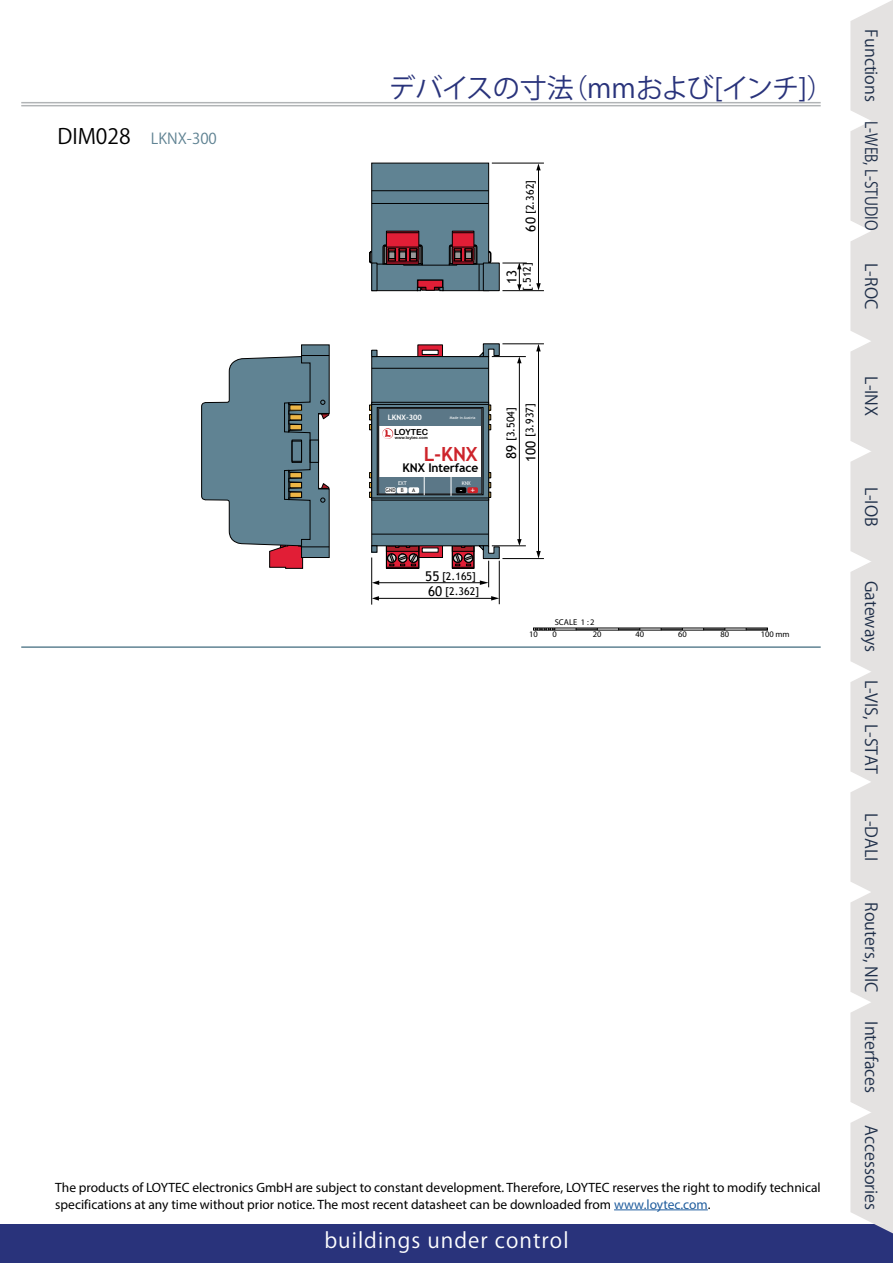
<style>
.page{position:relative;width:893px;height:1263px;background:#fff}
.page>*{position:absolute;margin:0;border:0;box-sizing:border-box;transform-origin:0 0}
.Title__Device__-_TOC{font:27px "Koz Go Pro";letter-spacing:-.02em;color:#29337b}
.t1{font:21px "Koz Go Pro";letter-spacing:.05em;color:#fff}
.Dimensions_DIM{font:21px "Koz Go Pro";color:#000}
.t2{font:700 19.5px "Trebuchet MS";color:#cd242b}
.t3{font:16.5px "Koz Go Pro";color:#1f2f49}
.Dimensions_List_of_P{font:15px "Koz Go Pro";color:#608393}
.t4{font:13.5px/16.2px "Myriad Pro";color:#000}
.t5{font:13.5px/19px "Trebuchet MS";color:#000}
.t6{font:700 12px "Trebuchet MS";letter-spacing:-.01em;color:#000}
.t7{font:10.65px/15.6px "Trebuchet MS";color:#000}
.t8{font:9px "Trebuchet MS";color:#fff}
.t9{font:8.55px "Myriad";color:#000}
.t10{font:8.4px "Arial Rounded MT Bold";color:#000}
.t11{font:700 7.5px "Trebuchet MS";letter-spacing:-.005em;color:#fff}
.t12{font:5.25px "Trebuchet MS";letter-spacing:-.01em;color:#fff}
.t13{font:5.25px "Trebuchet MS";color:#000}
.t14{font:4.05px "Arial Rounded MT Bold";color:#000}
.t15{font:3.75px "Trebuchet MS";letter-spacing:-.005em;color:#fff}
.s1{color:#215e9e}
</style>
<div class="page">
<div style="left:0;top:1225px;width:893px;height:38px;background:#29337b"></div>
<hr style="left:21px;top:102px;width:800px;height:1px;background:#b1b4b6">
<hr style="left:21px;top:105px;width:800px;height:1px;background:#b1b4b6">
<svg style="left:850px;top:0;width:43px;height:1234px;background:#e4e2e2"></svg>
<hr style="left:21px;top:646px;width:800px;height:2px;background:#608393">
<svg style="left:417px;top:344px;width:26px;height:12px"></svg>
<svg style="left:388px;top:566px;width:29px;height:1px"></svg>
<svg style="left:388px;top:546px;width:55px;height:20px"></svg>
<div style="left:386px;top:528px;width:33px;height:41px;border:1px solid #000"></div>
<svg style="left:369px;top:472px;width:2px;height:25px"></svg>
<svg style="left:369px;top:405px;width:2px;height:25px"></svg>
<svg style="left:489px;top:472px;width:2px;height:25px"></svg>
<svg style="left:489px;top:405px;width:2px;height:25px"></svg>
<div style="left:372px;top:357px;width:117px;height:189px;background:#608393"></div>
<div style="left:371px;top:356px;width:118px;height:190px;border:1px solid #000"></div>
<svg style="left:373px;top:407px;width:114px;height:91px"></svg>
<div style="left:371px;top:402px;width:118px;height:98px;border:1px solid #000"></div>
<div style="left:377px;top:407px;width:106px;height:88px;border:1px solid #000"></div>
<hr style="left:372px;top:368px;width:117px;height:1px;background:#000">
<hr style="left:372px;top:534px;width:117px;height:1px;background:#000">
<hr style="left:372px;top:404px;width:117px;height:1px;background:#000">
<hr style="left:372px;top:498px;width:117px;height:1px;background:#000">
<div style="left:371px;top:350px;width:6px;height:7px;border:1px solid #000"></div>
<div style="left:371px;top:545px;width:6px;height:8px;border:1px solid #000"></div>
<svg style="left:478px;top:343px;width:22px;height:15px"></svg>
<svg style="left:201px;top:344px;width:129px;height:225px"></svg>
<div style="left:290px;top:473px;width:12px;height:5px;background:#edb646"></div>
<div style="left:290px;top:472px;width:12px;height:6px;border:1px solid #000"></div>
<div style="left:290px;top:492px;width:12px;height:5px;background:#edb646"></div>
<div style="left:290px;top:482px;width:12px;height:6px;background:#edb646"></div>
<div style="left:290px;top:482px;width:12px;height:6px;border:1px solid #000"></div>
<div style="left:290px;top:424px;width:12px;height:6px;background:#edb646"></div>
<div style="left:290px;top:424px;width:12px;height:6px;border:1px solid #000"></div>
<div style="left:290px;top:405px;width:12px;height:5px;background:#edb646"></div>
<div style="left:290px;top:415px;width:12px;height:5px;background:#edb646"></div>
<div style="left:290px;top:414px;width:12px;height:6px;border:1px solid #000"></div>
<div style="left:379px;top:408px;width:103px;height:86px;background:#fff"></div>
<div style="left:379px;top:408px;width:103px;height:18px;background:#5b7787"></div>
<div style="left:379px;top:478px;width:103px;height:16px;background:#5b7787"></div>
<svg style="left:382px;top:428px;width:11px;height:11px"></svg>
<div style="left:378px;top:408px;width:104px;height:86px;border:1px solid #221f20"></div>
<div style="left:385px;top:487px;width:11px;height:6px;background:#fff;border-radius:2px"></div>
<div style="left:397px;top:487px;width:10px;height:6px;background:#fff;border-radius:2px"></div>
<div style="left:408px;top:487px;width:11px;height:6px;background:#fff;border-radius:2px"></div>
<div style="left:456px;top:487px;width:10px;height:6px;background:#000;border-radius:2px"></div>
<div style="left:467px;top:487px;width:11px;height:6px;background:#cd242b;border-radius:2px"></div>
<svg style="left:451px;top:477px;width:1px;height:19px"></svg>
<svg style="left:424px;top:477px;width:1px;height:18px"></svg>
<div style="left:483px;top:263px;width:16px;height:28px;background:#618393"></div>
<div style="left:483px;top:263px;width:17px;height:28px;border:1px solid #000"></div>
<svg style="left:369px;top:162px;width:122px;height:129px;background:#636f7d"></svg>
<hr style="left:371px;top:557px;width:1px;height:48px;background:#000">
<hr style="left:492px;top:356px;width:34px;height:1px;background:#000">
<hr style="left:502px;top:558px;width:42px;height:1px;background:#000">
<hr style="left:502px;top:344px;width:42px;height:1px;background:#000">
<hr style="left:502px;top:290px;width:42px;height:1px;background:#000">
<hr style="left:492px;top:163px;width:52px;height:1px;background:#000">
<hr style="left:492px;top:545px;width:34px;height:1px;background:#000">
<hr style="left:377px;top:582px;width:106px;height:1px;background:#000">
<svg style="left:452px;top:538px;width:48px;height:49px"></svg>
<svg style="left:372px;top:580px;width:7px;height:5px"></svg>
<hr style="left:519px;top:362px;width:1px;height:178px;background:#000">
<svg style="left:517px;top:357px;width:5px;height:6px"></svg>
<svg style="left:517px;top:539px;width:5px;height:7px"></svg>
<hr style="left:538px;top:350px;width:1px;height:202px;background:#000">
<svg style="left:536px;top:344px;width:5px;height:7px"></svg>
<svg style="left:536px;top:551px;width:5px;height:8px"></svg>
<hr style="left:538px;top:167px;width:1px;height:120px;background:#000">
<svg style="left:536px;top:163px;width:5px;height:7px"></svg>
<svg style="left:536px;top:283px;width:5px;height:7px"></svg>
<hr style="left:378px;top:598px;width:114px;height:1px;background:#000">
<svg style="left:491px;top:596px;width:8px;height:4px"></svg>
<svg style="left:372px;top:596px;width:7px;height:5px"></svg>
<hr style="left:499px;top:561px;width:1px;height:43px;background:#000">
<svg style="left:502px;top:263px;width:25px;height:28px"></svg>
<svg style="left:576px;top:628px;width:22px;height:2px"></svg>
<svg style="left:618px;top:628px;width:22px;height:2px"></svg>
<svg style="left:661px;top:628px;width:22px;height:2px"></svg>
<svg style="left:703px;top:628px;width:22px;height:2px"></svg>
<svg style="left:746px;top:628px;width:22px;height:2px"></svg>
<svg style="left:535px;top:628px;width:20px;height:2px"></svg>
<hr style="left:614px;top:1209px;width:94px;height:1px;background:#215e9e">
<p class="Dimensions_DIM" style="left:57px;top:123px;width:75px">DIM028</p>
<p class="Dimensions_List_of_P" style="left:151px;top:129px;width:67px">LKNX‑300</p>
<p class="Title__Device__-_TOC" style="left:388px;top:71px;width:447px">デバイスの寸法（mmおよび[インチ]）</p>
<p class="t7" style="left:522px;top:214px;width:35px;rotate:-90deg">[2.362]</p>
<p class="t5" style="left:521px;top:231px;width:16px;rotate:-90deg">60</p>
<p class="t5" style="left:502px;top:284px;width:16px;rotate:-90deg">13</p>
<p class="t7" style="left:519px;top:291px;width:30px;rotate:-90deg">[.512]</p>
<p class="t11" style="left:388px;top:412px;width:36px">LKNX-300</p>
<p class="t15" style="left:450px;top:415px;width:27px">Made in Austria</p>
<p class="t2" style="left:424px;top:441px;width:55px">L-KNX</p>
<p class="t12" style="left:398px;top:479px;width:10px">EXT</p>
<p class="t12" style="left:462px;top:479px;width:11px">KNX</p>
<p class="t8" style="left:460px;top:484px;width:17px">- +</p>
<p class="t10" style="left:394px;top:427px;width:35px">LOYTEC</p>
<p class="t14" style="left:395px;top:435px;width:35px">www.loytec.com</p>
<p class="t6" style="left:403px;top:461px;width:77px">KNX Interface</p>
<p class="t13" style="left:386px;top:487px;width:20px">GND B</p>
<p class="t13" style="left:412px;top:487px;width:5px">A</p>
<p class="t7" style="left:522px;top:437px;width:35px;rotate:-90deg">[3.937]</p>
<p class="t7" style="left:503px;top:441px;width:35px;rotate:-90deg">[3.504]</p>
<p class="t5" style="left:502px;top:462px;width:23px;rotate:-90deg">89<br>100</p>
<p class="t5" style="left:425px;top:567px;width:16px">55</p>
<p class="t7" style="left:442px;top:568px;width:39px">[2.165] [2.362]</p>
<p class="t5" style="left:428px;top:582px;width:16px">60</p>
<p class="t9" style="left:555px;top:618px;width:41px">SCALE 1 : 2</p>
<p class="t9" style="left:529px;top:630px;width:10px">10</p>
<p class="t9" style="left:553px;top:630px;width:6px">0</p>
<p class="t9" style="left:593px;top:630px;width:10px">20</p>
<p class="t9" style="left:635px;top:630px;width:10px">40</p>
<p class="t9" style="left:678px;top:630px;width:10px">60</p>
<p class="t9" style="left:720px;top:630px;width:10px">80</p>
<p class="t9" style="left:761px;top:630px;width:30px">100 mm</p>
<p class="t4" style="left:55px;top:1179px;width:767px">The products of LOYTEC electronics GmbH are subject to constant development. Therefore, LOYTEC reserves the right to modify technical specifications at any time without prior notice. The most recent datasheet can be downloaded from <span class="s1">www.loytec.com</span>.</p>
<h2 class="t1" style="left:324px;top:1227px;width:246px">buildings under control</h2>
<p class="t3" style="left:882px;top:29px;width:203px;rotate:90deg">Functions L‑WEB, L‑STUDIO</p>
<p class="t3" style="left:882px;top:263px;width:47px;rotate:90deg">L‑ROC</p>
<p class="t3" style="left:882px;top:376px;width:41px;rotate:90deg">L‑INX</p>
<p class="t3" style="left:882px;top:487px;width:41px;rotate:90deg">L‑IOB</p>
<p class="t3" style="left:882px;top:581px;width:73px;rotate:90deg">Gateways</p>
<p class="t3" style="left:882px;top:680px;width:96px;rotate:90deg">L‑VIS, L-STAT</p>
<p class="t3" style="left:882px;top:812px;width:50px;rotate:90deg">L‑DALI</p>
<p class="t3" style="left:882px;top:902px;width:91px;rotate:90deg">Routers, NIC</p>
<p class="t3" style="left:882px;top:1021px;width:74px;rotate:90deg">Interfaces</p>
<p class="t3" style="left:882px;top:1125px;width:87px;rotate:90deg">Accessories</p>
</div>
